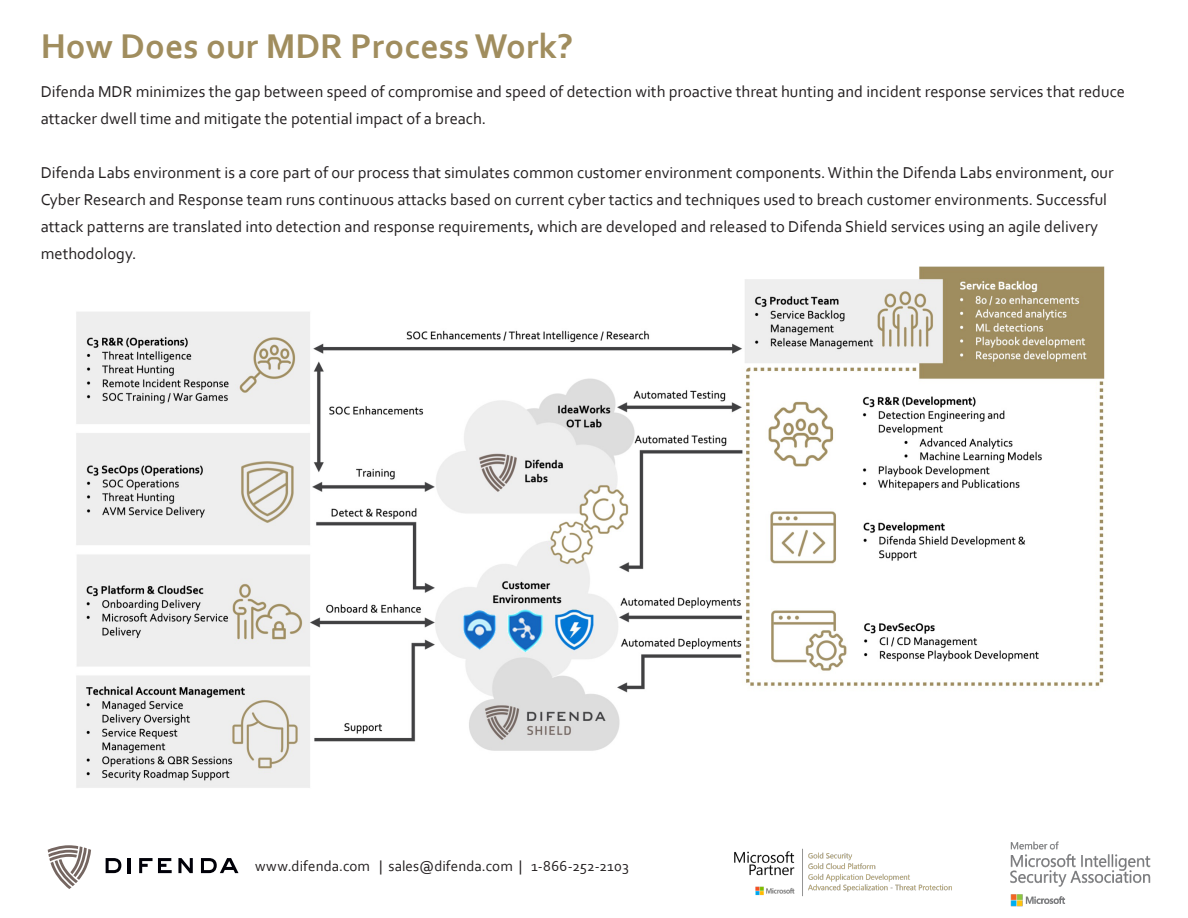
<style>
.page{position:relative;width:1188px;height:918px;background:#fff}
.page>*{position:absolute;margin:0;border:0;box-sizing:border-box;transform-origin:0 0}
.t1{font:700 36px "Corbel";color:#a08d5e}
.t2{font:16.5px/27px "Corbel";color:#231f20}
.t3{font:15px "Corbel";letter-spacing:.005em;color:#231f20}
</style>
<div class="page">
<img style="left:76px;top:266px;width:1029px;height:522px">
<img style="left:734px;top:848px;width:218px;height:49px">
<svg style="left:48px;top:845px;width:43px;height:44px"></svg>
<svg style="left:106px;top:858px;width:15px;height:15px"></svg>
<hr style="left:128px;top:858px;width:3px;height:15px;background:#000008">
<svg style="left:139px;top:858px;width:33px;height:15px"></svg>
<svg style="left:178px;top:858px;width:15px;height:15px"></svg>
<svg style="left:201px;top:858px;width:38px;height:15px"></svg>
<img style="left:1010px;top:842px;width:140px;height:64px">
<p class="t1" style="left:41px;top:24px;width:534px">How Does our MDR Process Work?</p>
<p class="t2" style="left:41px;top:78px;width:1086px">Difenda MDR minimizes the gap between speed of compromise and speed of detection with proactive threat hunting and incident response services that reduce attacker dwell time and mitigate the potential impact of a breach.</p>
<p class="t2" style="left:41px;top:159px;width:1074px">Difenda Labs environment is a core part of our process that simulates common customer environment components. Within the Difenda Labs environment, our Cyber Research and Response team runs continuous attacks based on current cyber tactics and techniques used to breach customer environments. Successful attack patterns are translated into detection and response requirements, which are developed and released to Difenda Shield services using an agile delivery methodology.</p>
<p class="t3" style="left:255px;top:857px;width:375px">www.difenda.com | sales@difenda.com | 1-866-252-2103</p>
</div>
